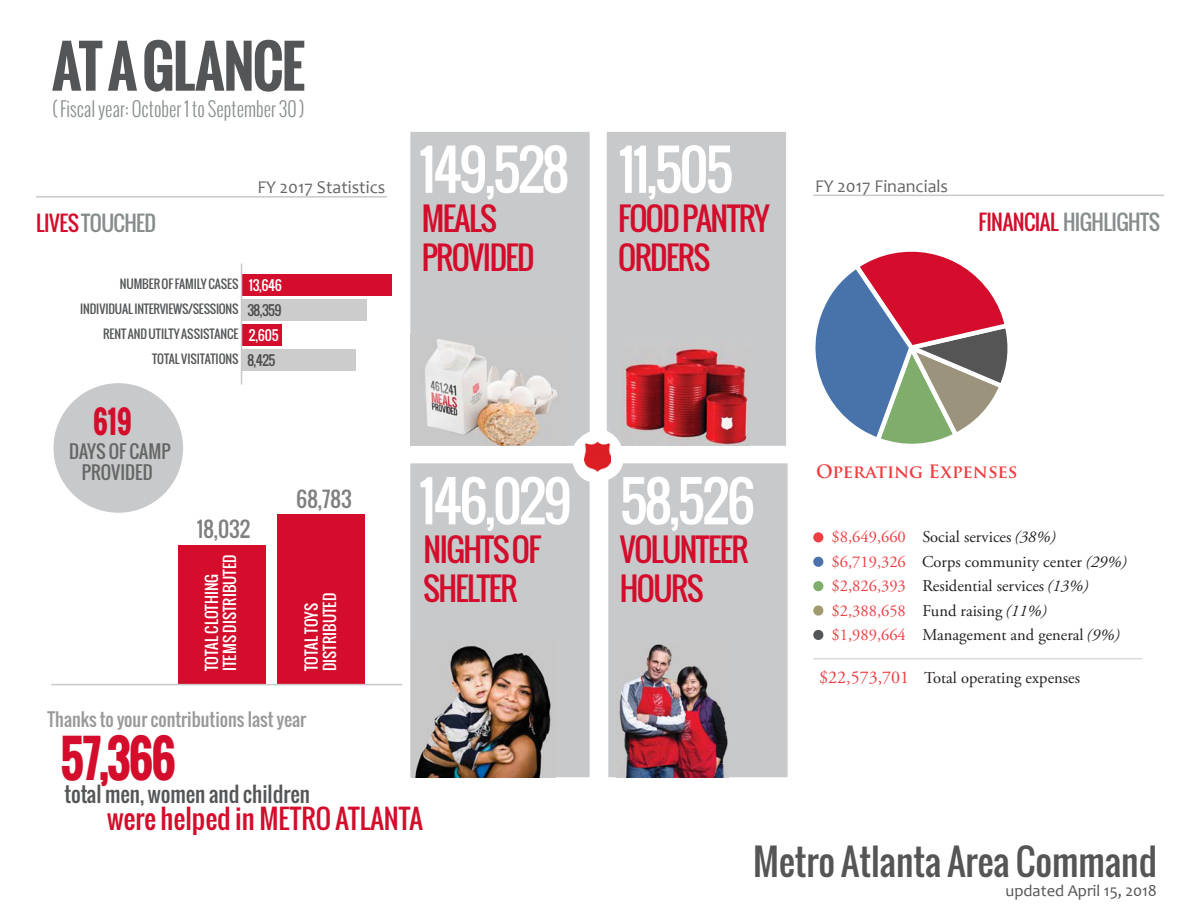
<style>
.page{position:relative;width:1188px;height:918px;background:#fff}
.page>*{position:absolute;margin:0;border:0;box-sizing:border-box;transform-origin:0 0}
.t1{font:700 56.85px "Oswald";letter-spacing:-.035em;color:#545557;scale:.95 1}
.t2{font:54px "Oswald";letter-spacing:-.05em;color:#fff}
.t3{font:700 50.4px "Oswald";color:#d30d2b;scale:.89 1}
.t4{font:36px "Oswald";color:#555}
.t5{font:31.5px/39px "Oswald";letter-spacing:-.05em;color:#d30d2b}
.t6{font:700 31.2px "Oswald";color:#d30d2b;scale:.87 1}
.t7{font:26.7px "Oswald";color:#d30d2b}
.t8{font:21px "Oswald";letter-spacing:-.025em;color:#878c8c}
.t9{font:21px "Oswald";color:#545557}
.t10{font:21px "Oswald";color:#808080}
.t11{font:300 19.95px "Oswald";color:#878c8c;scale:.9 1}
.t12{font:18px "Oswald";color:#999}
.t13{font:18px "Candara";color:#666}
.t14{font:18px/21px "Oswald";color:#666;text-align:center}
.t15{font:700 18px "Trajan Pro";color:#ef3e42}
.t16{font:16.5px/24.5px "Adobe Garamond Pro";color:#231f20}
.t17{font:16.5px "Candara";color:#555}
.t18{font:15.15px/18.1px "Oswald";color:#fff}
.t19{font:13.5px "Oswald";letter-spacing:-.03em;color:#fff}
.t20{font:13.5px "Oswald";letter-spacing:-.04em;color:#4d4d4d}
.t21{font:12px/25px "Oswald";letter-spacing:-.01em;color:#545557;text-align:right}
.s1{color:#d30d2b}
.s2{color:#ef3e42}
.s3{font-style:italic}
.s4{font-size:18px;color:#ef3e42}
</style>
<div class="page">
<div style="left:410px;top:132px;width:180px;height:314px;background:#c7c9cb"></div>
<div style="left:607px;top:132px;width:179px;height:314px;background:#c7c9cb"></div>
<div style="left:410px;top:463px;width:180px;height:314px;background:#c7c9cb"></div>
<div style="left:608px;top:463px;width:180px;height:314px;background:#c7c9cb"></div>
<img style="left:410px;top:334px;width:156px;height:112px">
<img style="left:621px;top:342px;width:129px;height:104px">
<img style="left:411px;top:641px;width:144px;height:136px">
<img style="left:585px;top:442px;width:25px;height:29px">
<img style="left:616px;top:643px;width:113px;height:134px">
<hr style="left:813px;top:195px;width:351px;height:1px;background:#c7c9cb">
<hr style="left:36px;top:196px;width:351px;height:2px;background:#c7c9cb">
<div style="left:178px;top:545px;width:88px;height:140px;background:#d30d2b"></div>
<div style="left:278px;top:514px;width:87px;height:171px;background:#d30d2b"></div>
<hr style="left:51px;top:684px;width:351px;height:1px;background:#c7c9cb">
<div style="left:242px;top:275px;width:150px;height:21px;background:#d30d2b"></div>
<div style="left:242px;top:300px;width:125px;height:21px;background:#ccc"></div>
<div style="left:242px;top:325px;width:40px;height:21px;background:#d30d2b"></div>
<div style="left:242px;top:350px;width:114px;height:21px;background:#ccc"></div>
<hr style="left:241px;top:264px;width:1px;height:121px;background:#c7c9cb">
<div style="left:813px;top:532px;width:10px;height:10px;background:#ef3e42;border-radius:50%"></div>
<div style="left:813px;top:557px;width:10px;height:10px;background:#4b72aa;border-radius:50%"></div>
<div style="left:813px;top:630px;width:10px;height:10px;background:#545557;border-radius:50%"></div>
<div style="left:813px;top:605px;width:10px;height:11px;background:#a09a6f;border-radius:50%"></div>
<div style="left:813px;top:581px;width:10px;height:10px;background:#7ead6c;border-radius:50%"></div>
<hr style="left:813px;top:658px;width:329px;height:1px;background:#d8dadb">
<div style="left:54px;top:383px;width:129px;height:130px;background:#c7c9cb;border-radius:50%"></div>
<svg style="left:815px;top:251px;width:193px;height:193px"></svg>
<h1 class="t1" style="left:52px;top:24px;width:268px">AT AGLANCE</h1>
<p class="t11" style="left:53px;top:95px;width:281px">( Fiscal year: October 1 to September 30 )</p>
<h2 class="t2" style="left:419px;top:129px;width:152px">149,528</h2>
<h3 class="t5" style="left:422px;top:199px;width:114px">MEALS<br>PROVIDED</h3>
<h2 class="t2" style="left:618px;top:129px;width:117px">11,505</h2>
<h3 class="t5" style="left:618px;top:199px;width:153px">FOODPANTRY<br>ORDERS</h3>
<p class="t13" style="left:257px;top:176px;width:130px">FY 2017 Statistics</p>
<p class="t13" style="left:815px;top:175px;width:135px">FY 2017 Financials</p>
<p class="t8" style="left:36px;top:208px;width:121px"><span class="s1">LIVES</span>TOUCHED</p>
<p class="t8" style="left:978px;top:206px;width:183px"><span class="s1">FINANCIAL</span> HIGHLIGHTS</p>
<p class="t21" style="left:80px;top:272px;width:160px">NUMBEROF FAMILYCASES<br>INDIVIDUAL INTERVIEWS/SESSIONS<br>RENT AND UTILTY ASSISTANCE<br>TOTAL VISITATIONS</p>
<p class="t19" style="left:249px;top:275px;width:35px">13,646</p>
<p class="t20" style="left:247px;top:300px;width:36px">38,359</p>
<p class="t19" style="left:249px;top:325px;width:31px">2,605</p>
<p class="t20" style="left:247px;top:350px;width:30px">8,425</p>
<h3 class="t6" style="left:93px;top:399px;width:46px">619</h3>
<p class="t14" style="left:69px;top:441px;width:103px">DAYS OF CAMP<br>PROVIDED</p>
<p class="t10" style="left:197px;top:514px;width:55px">18,032</p>
<p class="t18" style="left:202px;top:671px;width:118px;rotate:-90deg">TOTAL CLOTHING<br>ITEMS DISTRIBUTED</p>
<p class="t10" style="left:296px;top:483px;width:57px">68,783</p>
<p class="t18" style="left:302px;top:671px;width:80px;rotate:-90deg">TOTAL TOYS<br>DISTRIBUTED</p>
<p class="t12" style="left:48px;top:706px;width:260px">Thanks to your contributions last year</p>
<h2 class="t2" style="left:419px;top:460px;width:155px">146,029</h2>
<h3 class="t5" style="left:423px;top:530px;width:120px">NIGHTSOF<br>SHELTER</h3>
<h3 class="t3" style="left:59px;top:721px;width:132px">57,366</h3>
<p class="t9" style="left:64px;top:778px;width:247px">total men, women and children</p>
<h3 class="t7" style="left:107px;top:799px;width:318px">were helped in METRO ATLANTA</h3>
<h2 class="t2" style="left:620px;top:460px;width:137px">58,526</h2>
<h3 class="t5" style="left:620px;top:530px;width:130px">VOLUNTEER<br>HOURS</h3>
<p class="t15" style="left:816px;top:460px;width:203px">Operating Expenses</p>
<p class="t16" style="left:832px;top:526px;width:297px"><span class="s2">$8,649,660</span> Social services <span class="s3">(38%) </span><span class="s2">$6,719,326</span> Corps community center <span class="s3">(29%)</span></p>
<p class="t16" style="left:832px;top:574px;width:258px"><span class="s2">$2,826,393</span> Residential services <span class="s3">(13%)</span></p>
<p class="t16" style="left:832px;top:599px;width:217px"><span class="s2">$2,388,658</span> Fund raising <span class="s3">(11%)</span></p>
<p class="t16" style="left:832px;top:623px;width:290px"><span class="s2">$1,989,664</span> Management and general <span class="s3">(9%)</span></p>
<p class="t16" style="left:819px;top:667px;width:262px"><span class="s4">$22,573,701</span> Total operating expenses</p>
<h3 class="t4" style="left:753px;top:834px;width:405px">Metro Atlanta Area Command</h3>
<p class="t17" style="left:1006px;top:881px;width:153px">updated April 15, 2018</p>
</div>
